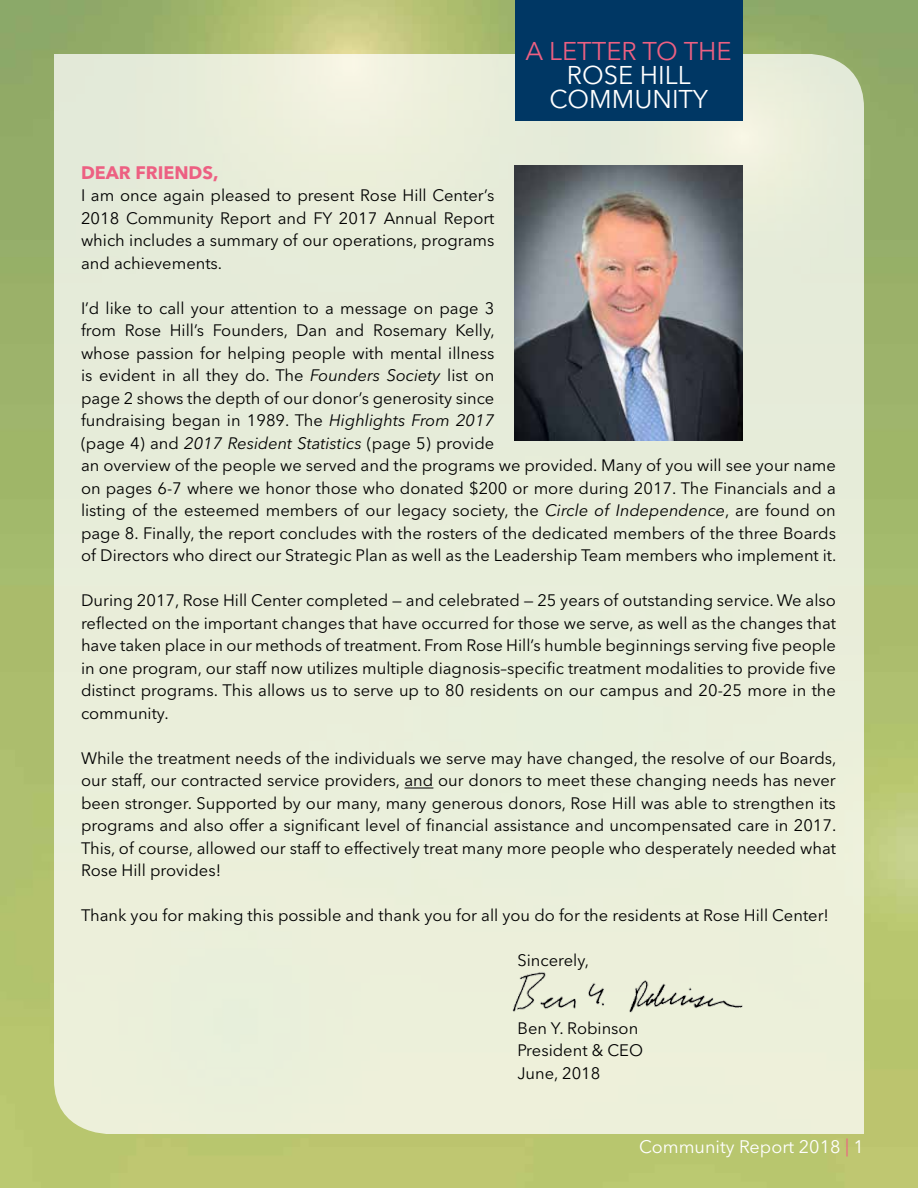
<style>
.page{position:relative;width:918px;height:1188px;background:#fff}
.page>*{position:absolute;margin:0;border:0;box-sizing:border-box;transform-origin:0 0}
.t1{font:25.5px/24px "Avenir Next LT Pro";color:#fff;text-align:center}
.t2{font:25.5px "Avenir Next LT Pro";color:#ed6082}
.t3{font:18px "Avenir Next LT Pro";color:#fff}
.t4{font:700 18px "Avenir Next LT Pro";color:#ed6082}
.t5{font:16.5px/22.5px "Avenir Next LT Pro";color:#000;text-align:justify}
.s1{font-style:italic}
.s2{color:#ed6082}
</style>
<div class="page">
<img style="left:0;top:0;width:918px;height:1188px">
<div style="left:54px;top:54px;width:810px;height:1080px;background:#e9eeda"></div>
<svg style="left:405px;top:788px;width:28px;height:1px"></svg>
<img style="left:493px;top:970px;width:319px;height:49px">
<img style="left:515px;top:165px;width:227px;height:276px">
<div style="left:515px;top:0;width:227px;height:121px;background:#003764"></div>
<h1 class="t2" style="left:525px;top:36px;width:208px">A LETTER TO THE</h1>
<h1 class="t1" style="left:550px;top:63px;width:160px">ROSE HILL<br>COMMUNITY</h1>
<p class="t4" style="left:81px;top:162px;width:139px">DEAR FRIENDS,</p>
<p class="t5" style="left:81px;top:184px;width:415px">I am once again pleased to present Rose Hill Center’s 2018 Community Report and FY 2017 Annual Report which includes a summary of our operations, programs and achievements.</p>
<p class="t5" style="left:81px;top:297px;width:757px;text-align:left">I’d like to call your attention to a message on page 3<br>from Rose Hill’s Founders, Dan and Rosemary Kelly,<br>whose passion for helping people with mental illness<br>is evident in all they do. The <span class="s1">Founders Society</span> list on<br>page 2 shows the depth of our donor’s generosity since<br>fundraising began in 1989. The <span class="s1">Highlights From 2017<br></span>(page 4) and <span class="s1">2017 Resident Statistics</span> (page 5) provide<br>an overview of the people we served and the programs we provided. Many of you will see your name on pages 6-7 where we honor those who donated $200 or more during 2017. The Financials and a listing of the esteemed members of our legacy society, the <span class="s1">Circle of Independence</span>, are found on page 8. Finally, the report concludes with the rosters of the dedicated members of the three Boards of Directors who direct our Strategic Plan as well as the Leadership Team members who implement it.</p>
<p class="t5" style="left:81px;top:589px;width:756px">During 2017, Rose Hill Center completed — and celebrated — 25 years of outstanding service. We also reflected on the important changes that have occurred for those we serve, as well as the changes that have taken place in our methods of treatment. From Rose Hill’s humble beginnings serving five people in one program, our staff now utilizes multiple diagnosis–specific treatment modalities to provide five distinct programs. This allows us to serve up to 80 residents on our campus and 20-25 more in the community.</p>
<p class="t5" style="left:81px;top:747px;width:757px">While the treatment needs of the individuals we serve may have changed, the resolve of our Boards, our staff, our contracted service providers, and our donors to meet these changing needs has never been stronger. Supported by our many, many generous donors, Rose Hill was able to strengthen its programs and also offer a significant level of financial assistance and uncompensated care in 2017.<br>This, of course, allowed our staff to effectively treat many more people who desperately needed what Rose Hill provides!</p>
<p class="t5" style="left:81px;top:904px;width:750px">Thank you for making this possible and thank you for all you do for the residents at Rose Hill Center!</p>
<p class="t5" style="left:518px;top:949px;width:73px">Sincerely,</p>
<p class="t5" style="left:518px;top:1017px;width:127px;text-align:left">Ben Y. Robinson<br>President &amp; CEO<br>June, 2018</p>
<p class="t3" style="left:639px;top:1136px;width:226px">Community Report 2018 <span class="s2">|</span> 1</p>
</div>
